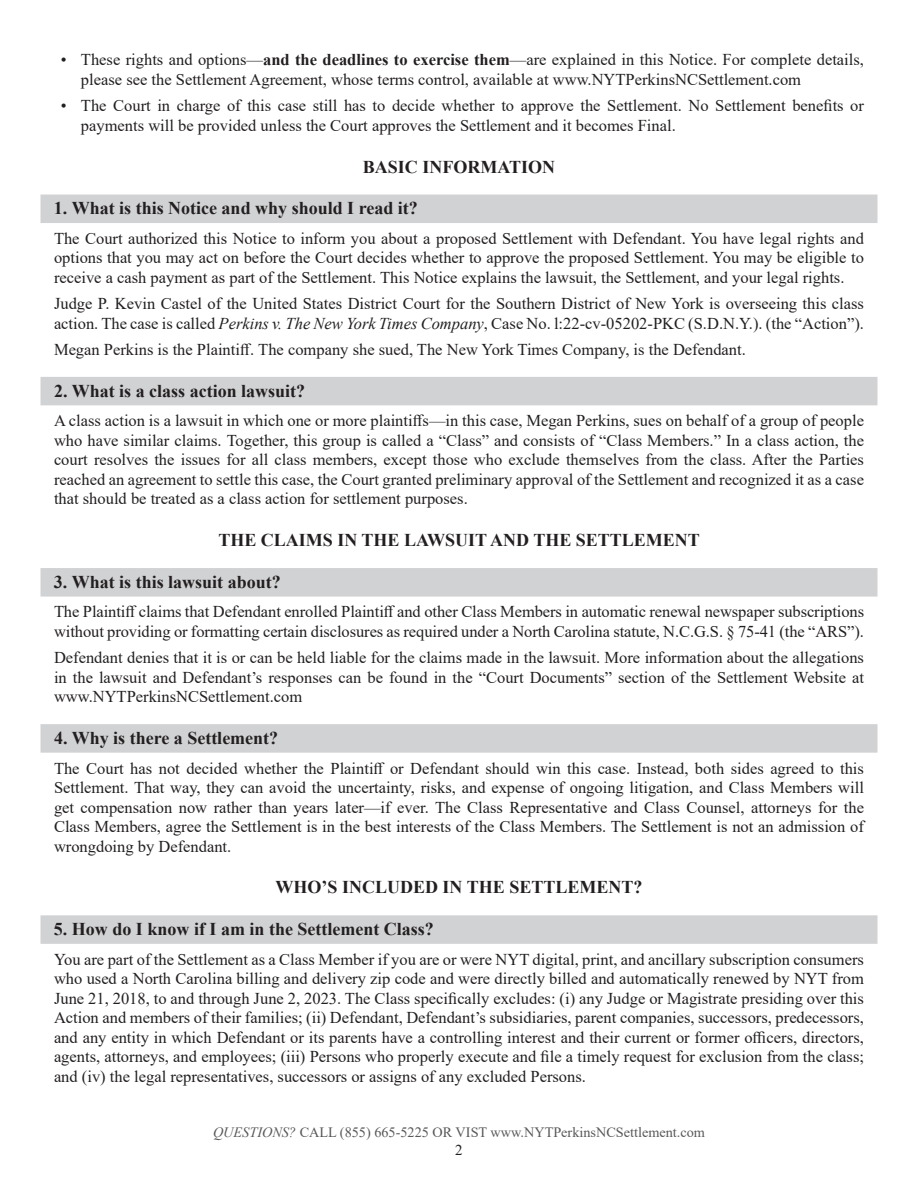
<style>
.page{position:relative;width:918px;height:1188px;background:#fff}
.page>*{position:absolute;margin:0;border:0;box-sizing:border-box;transform-origin:0 0}
.t1{font:700 18px "Times New Roman";color:#231f20}
.t2{font:16.5px/19.5px "Times New Roman";color:#231f20;text-align:justify}
.t3{font:15px "Times New Roman";color:#231f20}
.t4{font:14.25px "Times New Roman";color:#57585a}
.s1{font-weight:700}
.s2{font-style:italic}
</style>
<div class="page">
<div style="left:40px;top:195px;width:838px;height:28px;background:#d1d2d4"></div>
<div style="left:40px;top:377px;width:838px;height:28px;background:#d1d2d4"></div>
<div style="left:40px;top:568px;width:838px;height:29px;background:#d1d2d4"></div>
<div style="left:40px;top:724px;width:838px;height:29px;background:#d1d2d4"></div>
<div style="left:40px;top:915px;width:838px;height:29px;background:#d1d2d4"></div>
<p class="t2" style="left:81px;top:50px;width:785px;text-indent:-20px">• These rights and options—<span class="s1">and the deadlines to exercise them</span>—are explained in this Notice. For complete details, please see the Settlement Agreement, whose terms control, available at www.NYTPerkinsNCSettlement.com</p>
<p class="t2" style="left:81px;top:95px;width:784px;text-indent:-20px">• The Court in charge of this case still has to decide whether to approve the Settlement. No Settlement benefits or payments will be provided unless the Court approves the Settlement and it becomes Final.</p>
<p class="t1" style="left:363px;top:154px;width:194px">BASIC INFORMATION</p>
<p class="t1" style="left:54px;top:195px;width:365px">1. What is this Notice and why should I read it?</p>
<p class="t2" style="left:54px;top:228px;width:812px">The Court authorized this Notice to inform you about a proposed Settlement with Defendant. You have legal rights and options that you may act on before the Court decides whether to approve the proposed Settlement. You may be eligible to receive a cash payment as part of the Settlement. This Notice explains the lawsuit, the Settlement, and your legal rights.</p>
<p class="t2" style="left:54px;top:293px;width:812px">Judge P. Kevin Castel of the United States District Court for the Southern District of New York is overseeing this class action. The case is called <span class="s2">Perkins v. The New York Times Company</span>, Case No. l:22-cv-05202-PKC (S.D.N.Y.). (the “Action”).</p>
<p class="t2" style="left:54px;top:339px;width:693px">Megan Perkins is the Plaintiff. The company she sued, The New York Times Company, is the Defendant.</p>
<p class="t1" style="left:54px;top:378px;width:253px">2. What is a class action lawsuit?</p>
<p class="t2" style="left:54px;top:410px;width:812px">A class action is a lawsuit in which one or more plaintiffs—in this case, Megan Perkins, sues on behalf of a group of people who have similar claims. Together, this group is called a “Class” and consists of “Class Members.” In a class action, the court resolves the issues for all class members, except those who exclude themselves from the class. After the Parties reached an agreement to settle this case, the Court granted preliminary approval of the Settlement and recognized it as a case that should be treated as a class action for settlement purposes.</p>
<p class="t1" style="left:218px;top:527px;width:483px">THE CLAIMS IN THE LAWSUIT AND THE SETTLEMENT</p>
<p class="t1" style="left:54px;top:569px;width:228px">3. What is this lawsuit about?</p>
<p class="t2" style="left:54px;top:602px;width:812px">The Plaintiff claims that Defendant enrolled Plaintiff and other Class Members in automatic renewal newspaper subscriptions without providing or formatting certain disclosures as required under a North Carolina statute, N.C.G.S. § 75-41 (the “ARS”).</p>
<p class="t2" style="left:54px;top:647px;width:812px">Defendant denies that it is or can be held liable for the claims made in the lawsuit. More information about the allegations in the lawsuit and Defendant’s responses can be found in the “Court Documents” section of the Settlement Website at www.NYTPerkinsNCSettlement.com</p>
<p class="t1" style="left:54px;top:725px;width:226px">4. Why is there a Settlement?</p>
<p class="t2" style="left:54px;top:758px;width:812px">The Court has not decided whether the Plaintiff or Defendant should win this case. Instead, both sides agreed to this Settlement. That way, they can avoid the uncertainty, risks, and expense of ongoing litigation, and Class Members will get compensation now rather than years later—if ever. The Class Representative and Class Counsel, attorneys for the Class Members, agree the Settlement is in the best interests of the Class Members. The Settlement is not an admission of wrongdoing by Defendant.</p>
<p class="t1" style="left:276px;top:874px;width:368px">WHO’S INCLUDED IN THE SETTLEMENT?</p>
<p class="t1" style="left:54px;top:916px;width:381px">5. How do I know if I am in the Settlement Class?</p>
<p class="t2" style="left:54px;top:949px;width:812px">You are part of the Settlement as a Class Member if you are or were NYT digital, print, and ancillary subscription consumers who used a North Carolina billing and delivery zip code and were directly billed and automatically renewed by NYT from June 21, 2018, to and through June 2, 2023. The Class specifically excludes: (i) any Judge or Magistrate presiding over this Action and members of their families; (ii) Defendant, Defendant’s subsidiaries, parent companies, successors, predecessors, and any entity in which Defendant or its parents have a controlling interest and their current or former officers, directors, agents, attorneys, and employees; (iii) Persons who properly execute and file a timely request for exclusion from the class; and (iv) the legal representatives, successors or assigns of any excluded Persons.</p>
<p class="t4" style="left:213px;top:1122px;width:494px"><span class="s2">QUESTIONS?</span> CALL (855) 665-5225 OR VIST www.NYTPerkinsNCSettlement.com</p>
<p class="t3" style="left:455px;top:1139px;width:9px">2</p>
</div>
